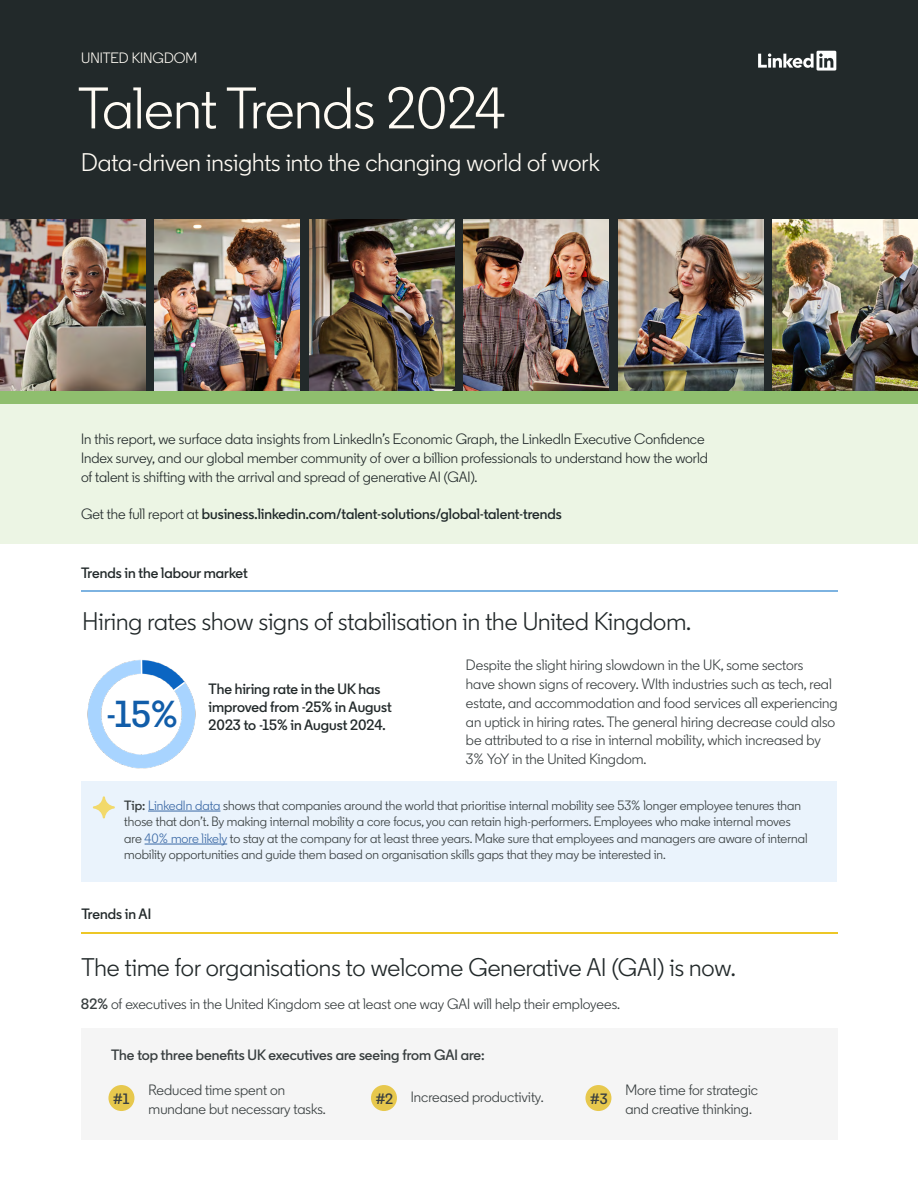
<style>
.page{position:relative;width:918px;height:1188px;background:#fff}
.page>*{position:absolute;margin:0;border:0;box-sizing:border-box;transform-origin:0 0}
.t1{font:58.5px "Community";letter-spacing:-.005em;color:#fffbf4}
.t2{font:600 37.5px "Community";color:#115da9}
.t3{font:25.5px "Community";color:#22292a}
.t4{font:25.5px "Community";color:#fffbf4}
.t5{font:15px/18.8px "Community";color:#383e3f}
.t6{font:15px/18.8px "Community";color:#22292a}
.t7{font:600 15px/18px "Community";color:#22292a}
.t8{font:600 15px "Community";color:#20292a}
.t9{font:600 15px "Community";color:#383e3f}
.t10{font:15px "Community";color:#fffbf4}
.t11{font:13.5px/16.5px "Community";color:#383e3f}
.s1{font-weight:400;color:#22292a}
.s2{font-weight:600}
.s3{color:#3a68a5}
</style>
<div class="page">
<div style="left:81px;top:1028px;width:756px;height:112px;background:#f5f5f5"></div>
<div style="left:0;top:404px;width:918px;height:139px;background:#ecf5e4"></div>
<div style="left:0;top:0;width:918px;height:404px;background:#22292a"></div>
<svg style="left:758px;top:51px;width:78px;height:20px"></svg>
<hr style="left:81px;top:932px;width:756px;height:2px;background:#edc726">
<img style="left:0;top:219px;width:145px;height:172px">
<img style="left:155px;top:219px;width:145px;height:172px">
<img style="left:309px;top:219px;width:145px;height:172px">
<img style="left:464px;top:219px;width:145px;height:172px">
<img style="left:618px;top:219px;width:145px;height:172px">
<img style="left:773px;top:219px;width:145px;height:172px">
<div style="left:0;top:391px;width:918px;height:13px;background:#8fbe6e"></div>
<hr style="left:81px;top:591px;width:756px;height:1px;background:#7db3e1">
<img style="left:87px;top:660px;width:109px;height:109px">
<svg style="left:141px;top:660px;width:1px;height:23px"></svg>
<svg style="left:167px;top:680px;width:20px;height:16px"></svg>
<div style="left:81px;top:781px;width:756px;height:101px;background:#eaf3fc"></div>
<hr style="left:148px;top:811px;width:72px;height:1px;background:#3a68a5">
<hr style="left:145px;top:844px;width:82px;height:1px;background:#3a68a5">
<svg style="left:93px;top:796px;width:22px;height:22px"></svg>
<div style="left:108px;top:1085px;width:26px;height:26px;background:#e7c84d;border-radius:50%"></div>
<div style="left:371px;top:1085px;width:26px;height:26px;background:#e7c84d;border-radius:50%"></div>
<div style="left:585px;top:1085px;width:26px;height:26px;background:#e7c84d;border-radius:50%"></div>
<p class="t10" style="left:81px;top:49px;width:118px">UNITED KINGDOM</p>
<h1 class="t1" style="left:78px;top:72px;width:429px">Talent Trends 2024</h1>
<h3 class="t4" style="left:81px;top:147px;width:520px">Data-driven insights into the changing world of work</h3>
<p class="t6" style="left:81px;top:430px;width:629px">In this report, we surface data insights from LinkedIn’s Economic Graph, the LinkedIn Executive Confidence<br>Index survey, and our global member community of over a billion professionals to understand how the world of talent is shifting with the arrival and spread of generative AI (GAI).</p>
<p class="t8" style="left:81px;top:505px;width:482px"><span class="s1">Get the full report at</span> business.linkedin.com/talent-solutions/global-talent-trends</p>
<p class="t7" style="left:81px;top:563px;width:168px">Trends in the labour market</p>
<h3 class="t3" style="left:83px;top:605px;width:610px">Hiring rates show signs of stabilisation in the United Kingdom.</h3>
<p class="t5" style="left:466px;top:656px;width:373px">Despite the slight hiring slowdown in the UK, some sectors<br>have shown signs of recovery. WIth industries such as tech, real estate, and accommodation and food services all experiencing an uptick in hiring rates. The general hiring decrease could also be attributed to a rise in internal mobility, which increased by 3% YoY in the United Kingdom.</p>
<p class="t7" style="left:209px;top:679px;width:185px">The hiring rate in the UK has improved from -25% in August</p>
<h2 class="t2" style="left:106px;top:690px;width:73px">-15%</h2>
<p class="t7" style="left:209px;top:715px;width:179px">2023 to -15% in August 2024.</p>
<p class="t11" style="left:124px;top:797px;width:685px"><span class="s2">Tip:</span> <span class="s3">LinkedIn data</span> shows that companies around the world that prioritise internal mobility see 53% longer employee tenures than those that don’t. By making internal mobility a core focus, you can retain high-performers. Employees who make internal moves are <span class="s3">40% more likely</span> to stay at the company for at least three years. Make sure that employees and managers are aware of internal mobility opportunities and guide them based on organisation skills gaps that they may be interested in.</p>
<p class="t7" style="left:81px;top:905px;width:71px">Trends in AI</p>
<h3 class="t3" style="left:81px;top:951px;width:656px">The time for organisations to welcome Generative AI (GAI) is now.</h3>
<p class="t5" style="left:81px;top:995px;width:541px"><span class="s2">82%</span> of executives in the United Kingdom see at least one way GAI will help their employees.</p>
<p class="t9" style="left:111px;top:1046px;width:375px">The top three benefits UK executives are seeing from GAI are:</p>
<p class="t9" style="left:113px;top:1089px;width:18px">#1</p>
<p class="t5" style="left:148px;top:1080px;width:179px">Reduced time spent on mundane but necessary tasks.</p>
<p class="t5" style="left:376px;top:1088px;width:170px"><span class="s2">#2</span> Increased productivity.</p>
<p class="t9" style="left:590px;top:1089px;width:19px">#3</p>
<p class="t5" style="left:625px;top:1080px;width:134px">More time for strategic and creative thinking.</p>
</div>
